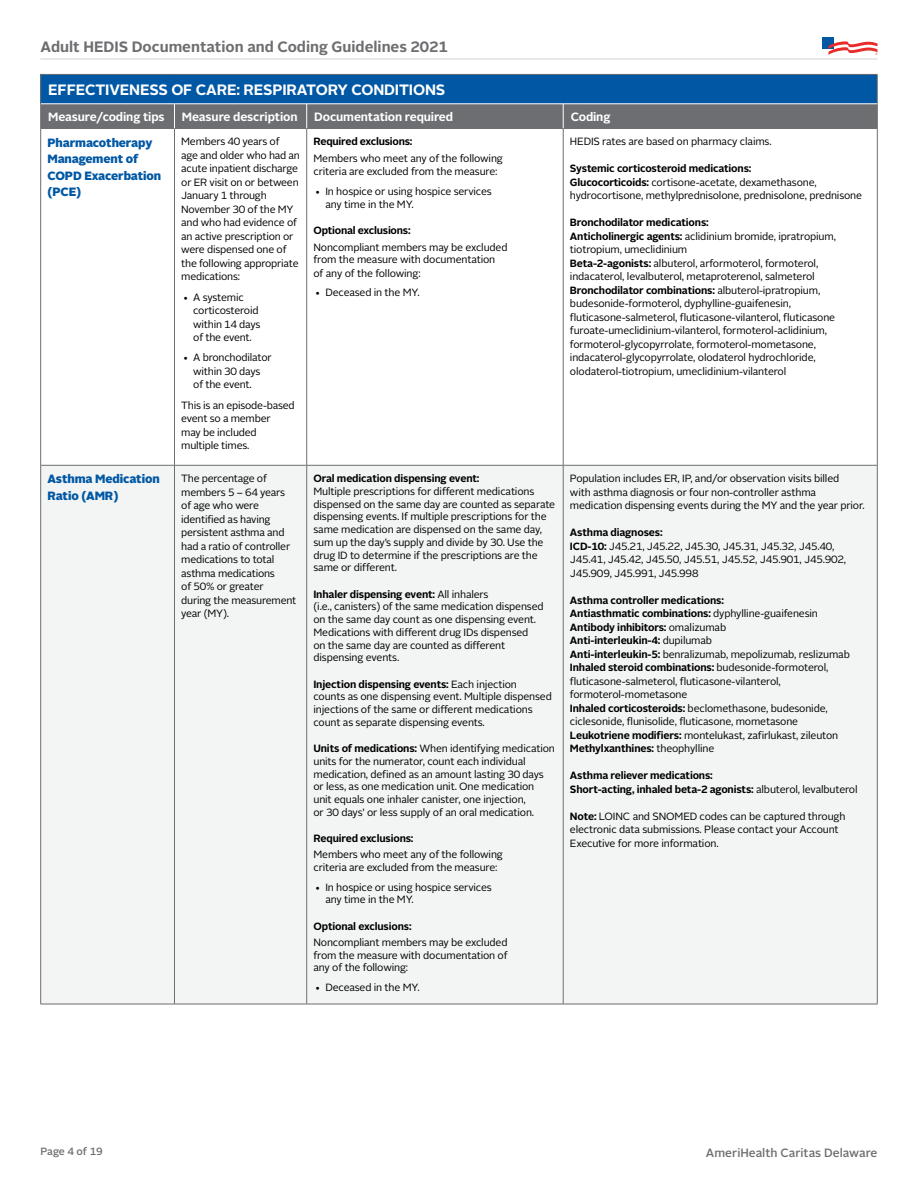
<style>
.page{position:relative;width:918px;height:1188px;background:#fff}
.page>*{position:absolute;margin:0;border:0;box-sizing:border-box;transform-origin:0 0}
.t1{font:700 15px "Alright Sans";color:#6d6e71}
.Measure_coding_tips{font:700 15px "Alright Sans";letter-spacing:-.01em;color:#fff}
.body_copy{font:900 12px/16.5px "Alright Sans";letter-spacing:-.01em;color:#0058a4}
.Measure_coding_tips-2{font:700 12px "Alright Sans";letter-spacing:-.01em;color:#fff}
.t2{font:500 12px "Alright Sans";color:#6d6e71}
.Bold_up_to{font:10.5px/13.5px "Alright Sans";letter-spacing:-.015em;color:#000}
.body_copy-2{font:10.5px/13.5px "Alright Sans";letter-spacing:-.02em;color:#000}
.bullets{font:10.5px/13.5px "Alright Sans";letter-spacing:-.02em;color:#000}
.Bold_up_to-2{font:700 10.5px/13.5px "Alright Sans";letter-spacing:-.015em;color:#000}
.t3{font:500 10.5px "Alright Sans";color:#6d6e71}
.s1{font-weight:700}
.s2{font-weight:400}
</style>
<div class="page">
<hr style="left:40px;top:59px;width:838px;height:1px;background:#d1d3d4">
<div style="left:823px;top:37px;width:11px;height:12px;background:#0058a4"></div>
<svg style="left:828px;top:41px;width:49px;height:14px"></svg>
<svg style="left:41px;top:129px;width:836px;height:336px"></svg>
<div style="left:41px;top:466px;width:836px;height:538px;background:#f3f4f4"></div>
<hr style="left:40px;top:74px;width:134px;height:1px;background:#6d6e71">
<hr style="left:174px;top:74px;width:133px;height:1px;background:#6d6e71">
<hr style="left:307px;top:74px;width:256px;height:1px;background:#6d6e71">
<hr style="left:563px;top:74px;width:315px;height:1px;background:#6d6e71">
<hr style="left:40px;top:465px;width:134px;height:1px;background:#6d6e71">
<hr style="left:174px;top:465px;width:133px;height:1px;background:#6d6e71">
<hr style="left:307px;top:465px;width:256px;height:1px;background:#6d6e71">
<hr style="left:563px;top:465px;width:315px;height:1px;background:#6d6e71">
<hr style="left:40px;top:1004px;width:134px;height:1px;background:#6d6e71">
<hr style="left:174px;top:1004px;width:133px;height:1px;background:#6d6e71">
<hr style="left:307px;top:1004px;width:256px;height:1px;background:#6d6e71">
<hr style="left:563px;top:1004px;width:315px;height:1px;background:#6d6e71">
<svg style="left:40px;top:75px;width:838px;height:54px;background:#37658e"></svg>
<hr style="left:40px;top:129px;width:1px;height:336px;background:#6d6e71">
<hr style="left:174px;top:129px;width:1px;height:336px;background:#6d6e71">
<hr style="left:306px;top:129px;width:1px;height:336px;background:#6d6e71">
<hr style="left:563px;top:129px;width:1px;height:336px;background:#6d6e71">
<hr style="left:877px;top:129px;width:1px;height:336px;background:#6d6e71">
<hr style="left:40px;top:465px;width:1px;height:539px;background:#6d6e71">
<hr style="left:174px;top:465px;width:1px;height:539px;background:#6d6e71">
<hr style="left:306px;top:465px;width:1px;height:539px;background:#6d6e71">
<hr style="left:563px;top:465px;width:1px;height:539px;background:#6d6e71">
<hr style="left:877px;top:465px;width:1px;height:539px;background:#6d6e71">
<h1 class="t1" style="left:40px;top:36px;width:409px">Adult HEDIS Documentation and Coding Guidelines 2021</h1>
<p class="Measure_coding_tips" style="left:48px;top:79px;width:399px">EFFECTIVENESS OF CARE: RESPIRATORY CONDITIONS</p>
<p class="Measure_coding_tips-2" style="left:48px;top:108px;width:118px">Measure/coding tips</p>
<p class="Measure_coding_tips-2" style="left:182px;top:108px;width:117px">Measure description</p>
<p class="Measure_coding_tips-2" style="left:314px;top:108px;width:140px">Documentation required</p>
<p class="Measure_coding_tips-2" style="left:571px;top:108px;width:41px">Coding</p>
<p class="body_copy" style="left:47px;top:134px;width:115px">Pharmacotherapy<br>Management of<br>COPD Exacerbation (PCE)</p>
<p class="body_copy-2" style="left:181px;top:135px;width:120px">Members 40 years of<br>age and older who had an acute inpatient discharge or ER visit on or between<br>January 1 through<br>November 30 of the MY and who had evidence of an active prescription or were dispensed one of the following appropriate medications:</p>
<p class="bullets" style="left:193px;top:290px;width:69px;text-indent:-10px">• A systemic corticosteroid within 14 days of the event.</p>
<p class="bullets" style="left:193px;top:351px;width:80px;text-indent:-10px">• A bronchodilator within 30 days of the event.</p>
<p class="body_copy-2" style="left:181px;top:398px;width:115px">This is an episode-based event so a member<br>may be included multiple times.</p>
<p class="Bold_up_to" style="left:570px;top:135px;width:203px">HEDIS rates are based on pharmacy claims.</p>
<p class="Bold_up_to" style="left:570px;top:162px;width:294px"><span class="s1">Systemic corticosteroid medications:<br>Glucocorticoids:</span> cortisone-acetate, dexamethasone, hydrocortisone, methylprednisolone, prednisolone, prednisone</p>
<p class="Bold_up_to" style="left:570px;top:216px;width:268px"><span class="s1">Bronchodilator medications:<br>Anticholinergic agents:</span> aclidinium bromide, ipratropium, tiotropium, umeclidinium<br><span class="s1">Beta-2-agonists:</span> albuterol, arformoterol, formoterol, indacaterol, levalbuterol, metaproterenol, salmeterol <span class="s1">Bronchodilator combinations:</span> albuterol-ipratropium, budesonide-formoterol, dyphylline-guaifenesin, fluticasone-salmeterol, fluticasone-vilanterol, fluticasone furoate-umeclidinium-vilanterol, formoterol-aclidinium, formoterol-glycopyrrolate, formoterol-mometasone, indacaterol-glycopyrrolate, olodaterol hydrochloride, olodaterol-tiotropium, umeclidinium-vilanterol</p>
<p class="Bold_up_to-2" style="left:313px;top:135px;width:101px">Required exclusions:</p>
<p class="body_copy-2" style="left:313px;top:151px;width:191px">Members who meet any of the following criteria are excluded from the measure:</p>
<p class="bullets" style="left:325px;top:184px;width:168px;text-indent:-10px">• In hospice or using hospice services any time in the MY.</p>
<p class="Bold_up_to-2" style="left:313px;top:224px;width:99px">Optional exclusions:</p>
<p class="body_copy-2" style="left:313px;top:241px;width:196px">Noncompliant members may be excluded from the measure with documentation of any of the following:</p>
<p class="bullets" style="left:315px;top:286px;width:106px">• Deceased in the MY.</p>
<p class="body_copy" style="left:47px;top:471px;width:114px">Asthma Medication<br>Ratio (AMR)</p>
<p class="body_copy-2" style="left:181px;top:472px;width:117px">The percentage of members 5 – 64 years of age who were identified as having persistent asthma and had a ratio of controller medications to total asthma medications<br>of 50% or greater during the measurement year (MY).</p>
<p class="Bold_up_to" style="left:313px;top:472px;width:243px;line-height:12.8px"><span class="s1">Oral medication dispensing event:<br></span>Multiple prescriptions for different medications dispensed on the same day are counted as separate dispensing events. If multiple prescriptions for the same medication are dispensed on the same day, sum up the day’s supply and divide by 30. Use the drug ID to determine if the prescriptions are the same or different.</p>
<p class="Bold_up_to" style="left:313px;top:588px;width:232px;line-height:12.8px"><span class="s1">Inhaler dispensing event:</span> All inhalers<br>(i.e., canisters) of the same medication dispensed on the same day count as one dispensing event.<br>Medications with different drug IDs dispensed<br>on the same day are counted as different dispensing events.</p>
<p class="Bold_up_to" style="left:313px;top:678px;width:240px;line-height:12.8px"><span class="s1">Injection dispensing events:</span> Each injection<br>counts as one dispensing event. Multiple dispensed injections of the same or different medications count as separate dispensing events.</p>
<p class="Bold_up_to" style="left:313px;top:742px;width:243px;line-height:12.8px"><span class="s1">Units of medications:</span> When identifying medication units for the numerator, count each individual medication, defined as an amount lasting 30 days or less, as one medication unit. One medication unit equals one inhaler canister, one injection,<br>or 30 days’ or less supply of an oral medication.</p>
<p class="Bold_up_to-2" style="left:313px;top:832px;width:102px">Required exclusions:</p>
<p class="body_copy-2" style="left:313px;top:849px;width:191px;line-height:12.8px">Members who meet any of the following criteria are excluded from the measure:</p>
<p class="bullets" style="left:325px;top:881px;width:168px;line-height:12.8px;text-indent:-10px">• In hospice or using hospice services any time in the MY.</p>
<p class="Bold_up_to-2" style="left:313px;top:919px;width:100px">Optional exclusions:</p>
<p class="body_copy-2" style="left:313px;top:936px;width:196px;line-height:12.8px;text-align:justify">Noncompliant members may be excluded from the measure with documentation of any of the following:</p>
<p class="bullets" style="left:315px;top:981px;width:106px">• Deceased in the MY.</p>
<p class="Bold_up_to" style="left:570px;top:472px;width:296px">Population includes ER, IP, and/or observation visits billed<br>with asthma diagnosis or four non-controller asthma medication dispensing events during the MY and the year prior.</p>
<p class="Bold_up_to" style="left:570px;top:526px;width:278px"><span class="s1">Asthma diagnoses:<br>ICD-10:</span> J45.21, J45.22, J45.30, J45.31, J45.32, J45.40, J45.41, J45.42, J45.50, J45.51, J45.52, J45.901, J45.902, J45.909, J45.991, J45.998</p>
<p class="Bold_up_to" style="left:570px;top:593px;width:281px"><span class="s1">Asthma controller medications:<br>Antiasthmatic combinations:</span> dyphylline-guaifenesin <span class="s1">Antibody inhibitors:</span> omalizumab<br><span class="s1">Anti-interleukin-4:</span> dupilumab<br><span class="s1">Anti-interleukin-5:</span> benralizumab, mepolizumab, reslizumab <span class="s1">Inhaled steroid combinations:</span> budesonide-formoterol, fluticasone-salmeterol, fluticasone-vilanterol, formoterol-mometasone<br><span class="s1">Inhaled corticosteroids:</span> beclomethasone, budesonide, ciclesonide, flunisolide, fluticasone, mometasone <span class="s1">Leukotriene modifiers:</span> montelukast, zafirlukast, zileuton <span class="s1">Methylxanthines:</span> theophylline</p>
<p class="Bold_up_to-2" style="left:570px;top:769px;width:289px">Asthma reliever medications:<br>Short-acting, inhaled beta-2 agonists: <span class="s2">albuterol, levalbuterol</span></p>
<p class="Bold_up_to" style="left:570px;top:809px;width:277px"><span class="s1">Note:</span> LOINC and SNOMED codes can be captured through electronic data submissions. Please contact your Account<br>Executive for more information.</p>
<p class="t3" style="left:40px;top:1145px;width:64px">Page 4 of 19</p>
<p class="t2" style="left:706px;top:1144px;width:173px">AmeriHealth Caritas Delaware</p>
</div>
